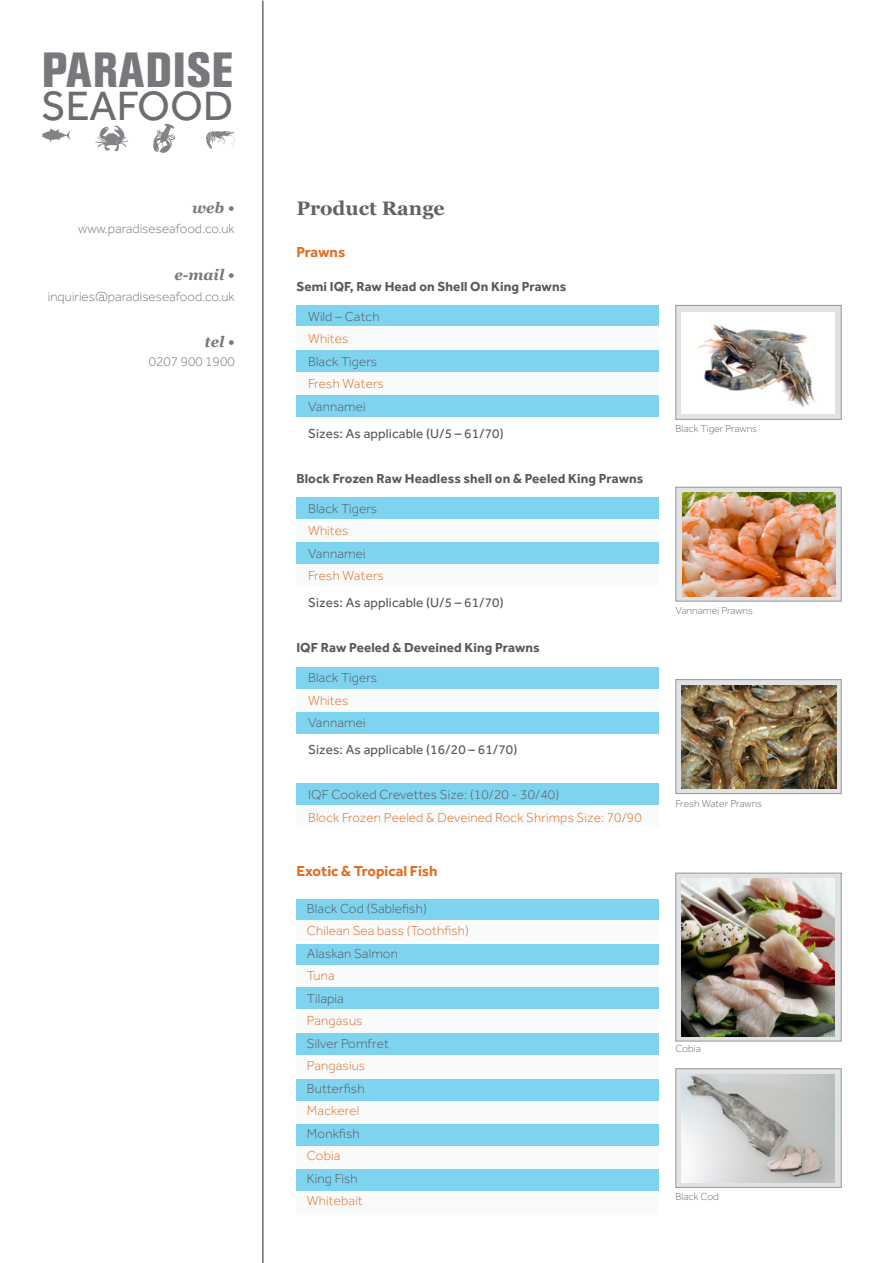
<style>
.page{position:relative;width:893px;height:1263px;background:#fff}
.page>*{position:absolute;margin:0;border:0;box-sizing:border-box;transform-origin:0 0}
.t1{font:800 condensed 48.9px "Akzidenz Grotesk BE";letter-spacing:.02em;color:#76787b}
.t2{font:42.3px "Effra";color:#6c6d70}
.t3{font:700 19.5px "Georgia";color:#636366}
.t4{font:700 15px "Effra";color:#e16d25}
.t5{font:italic 700 15px "Georgia";color:#76787b}
.t6{font:300 13.5px "Effra";letter-spacing:.01em;color:#57585a}
.t7{font:300 13.5px "Effra";letter-spacing:.01em;color:#e16d25}
.t8{font:700 13.5px "Effra";letter-spacing:.01em;color:#57585a}
.t9{font:13.5px "Effra";letter-spacing:.01em;color:#57585a}
.t10{font:300 13.5px "Effra";color:#76787b}
.t11{font:300 10.5px "Effra";color:#6c6d70}
</style>
<div class="page">
<div style="left:675px;top:305px;width:167px;height:115px;background:#e1e2e4;border:1px solid #939598"></div>
<div style="left:675px;top:487px;width:167px;height:114px;background:#e1e2e4;border:1px solid #939598"></div>
<div style="left:675px;top:679px;width:167px;height:115px;background:#e1e2e4;border:1px solid #939598"></div>
<div style="left:675px;top:1068px;width:167px;height:120px;background:#e1e2e4;border:1px solid #939598"></div>
<div style="left:675px;top:873px;width:167px;height:168px;background:#e1e2e4;border:1px solid #939598"></div>
<div style="left:296px;top:305px;width:363px;height:22px;background:#7ed3ef"></div>
<div style="left:296px;top:899px;width:363px;height:22px;background:#7ed3ef"></div>
<div style="left:296px;top:497px;width:363px;height:22px;background:#7ed3ef"></div>
<div style="left:296px;top:668px;width:363px;height:21px;background:#7ed3ef"></div>
<div style="left:296px;top:783px;width:363px;height:22px;background:#7ed3ef"></div>
<div style="left:296px;top:350px;width:363px;height:21px;background:#7ed3ef"></div>
<div style="left:296px;top:944px;width:363px;height:21px;background:#7ed3ef"></div>
<div style="left:296px;top:1033px;width:363px;height:22px;background:#7ed3ef"></div>
<div style="left:296px;top:1170px;width:363px;height:21px;background:#7ed3ef"></div>
<div style="left:296px;top:542px;width:363px;height:21px;background:#7ed3ef"></div>
<div style="left:296px;top:712px;width:363px;height:22px;background:#7ed3ef"></div>
<div style="left:296px;top:395px;width:363px;height:21px;background:#7ed3ef"></div>
<div style="left:296px;top:988px;width:363px;height:21px;background:#7ed3ef"></div>
<div style="left:296px;top:1124px;width:363px;height:21px;background:#7ed3ef"></div>
<div style="left:296px;top:1079px;width:363px;height:21px;background:#7ed3ef"></div>
<div style="left:296px;top:327px;width:363px;height:21px;background:#f9fafa"></div>
<div style="left:296px;top:921px;width:363px;height:21px;background:#f9fafa"></div>
<div style="left:296px;top:1011px;width:363px;height:21px;background:#f9fafa"></div>
<div style="left:296px;top:1147px;width:363px;height:21px;background:#f9fafa"></div>
<div style="left:296px;top:520px;width:363px;height:21px;background:#f9fafa"></div>
<div style="left:296px;top:690px;width:363px;height:21px;background:#f9fafa"></div>
<div style="left:296px;top:806px;width:363px;height:21px;background:#f9fafa"></div>
<div style="left:296px;top:372px;width:363px;height:22px;background:#f9fafa"></div>
<div style="left:296px;top:965px;width:363px;height:21px;background:#f9fafa"></div>
<div style="left:296px;top:1101px;width:363px;height:22px;background:#f9fafa"></div>
<div style="left:296px;top:1057px;width:363px;height:21px;background:#f9fafa"></div>
<div style="left:296px;top:1193px;width:363px;height:21px;background:#f9fafa"></div>
<div style="left:296px;top:565px;width:363px;height:21px;background:#f9fafa"></div>
<svg style="left:206px;top:131px;width:29px;height:18px"></svg>
<svg style="left:95px;top:125px;width:33px;height:26px"></svg>
<svg style="left:153px;top:124px;width:22px;height:29px"></svg>
<svg style="left:42px;top:128px;width:29px;height:14px"></svg>
<hr style="left:263px;top:1px;width:1px;height:1262px;background:#231f20">
<img style="left:682px;top:312px;width:153px;height:102px">
<img style="left:683px;top:492px;width:153px;height:104px">
<img style="left:682px;top:685px;width:155px;height:104px">
<img style="left:682px;top:1074px;width:153px;height:108px">
<img style="left:682px;top:878px;width:152px;height:159px">
<h1 class="t1" style="left:42px;top:42px;width:193px">PARADISE</h1>
<h2 class="t2" style="left:41px;top:81px;width:194px">Seafood</h2>
<p class="t5" style="left:192px;top:198px;width:44px">web •</p>
<p class="t10" style="left:78px;top:221px;width:158px">www.paradiseseafood.co.uk</p>
<p class="t5" style="left:175px;top:265px;width:62px">e-mail •</p>
<p class="t10" style="left:48px;top:289px;width:188px">inquiries@paradiseseafood.co.uk</p>
<p class="t5" style="left:204px;top:332px;width:32px">tel •</p>
<p class="t10" style="left:149px;top:353px;width:87px">0207 900 1900</p>
<h3 class="t3" style="left:296px;top:196px;width:150px">Product Range</h3>
<p class="t4" style="left:296px;top:242px;width:50px">Prawns</p>
<p class="t8" style="left:296px;top:278px;width:272px">Semi IQF, Raw Head on Shell On King Prawns</p>
<p class="t6" style="left:308px;top:309px;width:73px">Wild – Catch</p>
<p class="t7" style="left:308px;top:331px;width:42px">Whites</p>
<p class="t6" style="left:308px;top:354px;width:71px">Black Tigers</p>
<p class="t7" style="left:308px;top:376px;width:77px">Fresh Waters</p>
<p class="t6" style="left:308px;top:399px;width:59px">Vannamei</p>
<p class="t9" style="left:308px;top:425px;width:197px">Sizes: As applicable (U/5 – 61/70)</p>
<p class="t8" style="left:296px;top:470px;width:349px">Block Frozen Raw Headless shell on &amp; Peeled King Prawns</p>
<p class="t6" style="left:308px;top:501px;width:71px">Black Tigers</p>
<p class="t7" style="left:308px;top:523px;width:42px">Whites</p>
<p class="t6" style="left:308px;top:546px;width:59px">Vannamei</p>
<p class="t7" style="left:308px;top:568px;width:77px">Fresh Waters</p>
<p class="t9" style="left:308px;top:595px;width:197px">Sizes: As applicable (U/5 – 61/70)</p>
<p class="t8" style="left:296px;top:639px;width:245px">IQF Raw Peeled &amp; Deveined King Prawns</p>
<p class="t6" style="left:308px;top:670px;width:71px">Black Tigers</p>
<p class="t7" style="left:308px;top:693px;width:42px">Whites</p>
<p class="t6" style="left:308px;top:715px;width:59px">Vannamei</p>
<p class="t9" style="left:308px;top:742px;width:211px">Sizes: As applicable (16/20 – 61/70)</p>
<p class="t6" style="left:308px;top:787px;width:253px">IQF Cooked Crevettes Size: (10/20 - 30/40)</p>
<p class="t7" style="left:308px;top:810px;width:335px">Block Frozen Peeled &amp; Deveined Rock Shrimps Size: 70/90</p>
<p class="t4" style="left:296px;top:862px;width:143px">Exotic &amp; Tropical Fish</p>
<p class="t6" style="left:307px;top:900px;width:121px">Black Cod (Sablefish)</p>
<p class="t7" style="left:307px;top:923px;width:164px">Chilean Sea bass (Toothfish)</p>
<p class="t6" style="left:307px;top:946px;width:92px">Alaskan Salmon</p>
<p class="t7" style="left:307px;top:968px;width:29px">Tuna</p>
<p class="t6" style="left:307px;top:991px;width:38px">Tilapia</p>
<p class="t7" style="left:307px;top:1013px;width:57px">Pangasus</p>
<p class="t6" style="left:307px;top:1036px;width:83px">Silver Pomfret</p>
<p class="t7" style="left:307px;top:1058px;width:60px">Pangasius</p>
<p class="t6" style="left:307px;top:1081px;width:59px">Butterfish</p>
<p class="t7" style="left:307px;top:1103px;width:54px">Mackerel</p>
<p class="t6" style="left:307px;top:1126px;width:54px">Monkfish</p>
<p class="t7" style="left:307px;top:1148px;width:35px">Cobia</p>
<p class="t6" style="left:307px;top:1171px;width:52px">King Fish</p>
<p class="t7" style="left:307px;top:1193px;width:57px">Whitebait</p>
<p class="t11" style="left:675px;top:422px;width:83px">Black Tiger Prawns</p>
<p class="t11" style="left:675px;top:605px;width:79px">Vannamei Prawns</p>
<p class="t11" style="left:675px;top:797px;width:88px">Fresh Water Prawns</p>
<p class="t11" style="left:675px;top:1043px;width:27px">Cobia</p>
<p class="t11" style="left:675px;top:1191px;width:45px">Black Cod</p>
</div>
